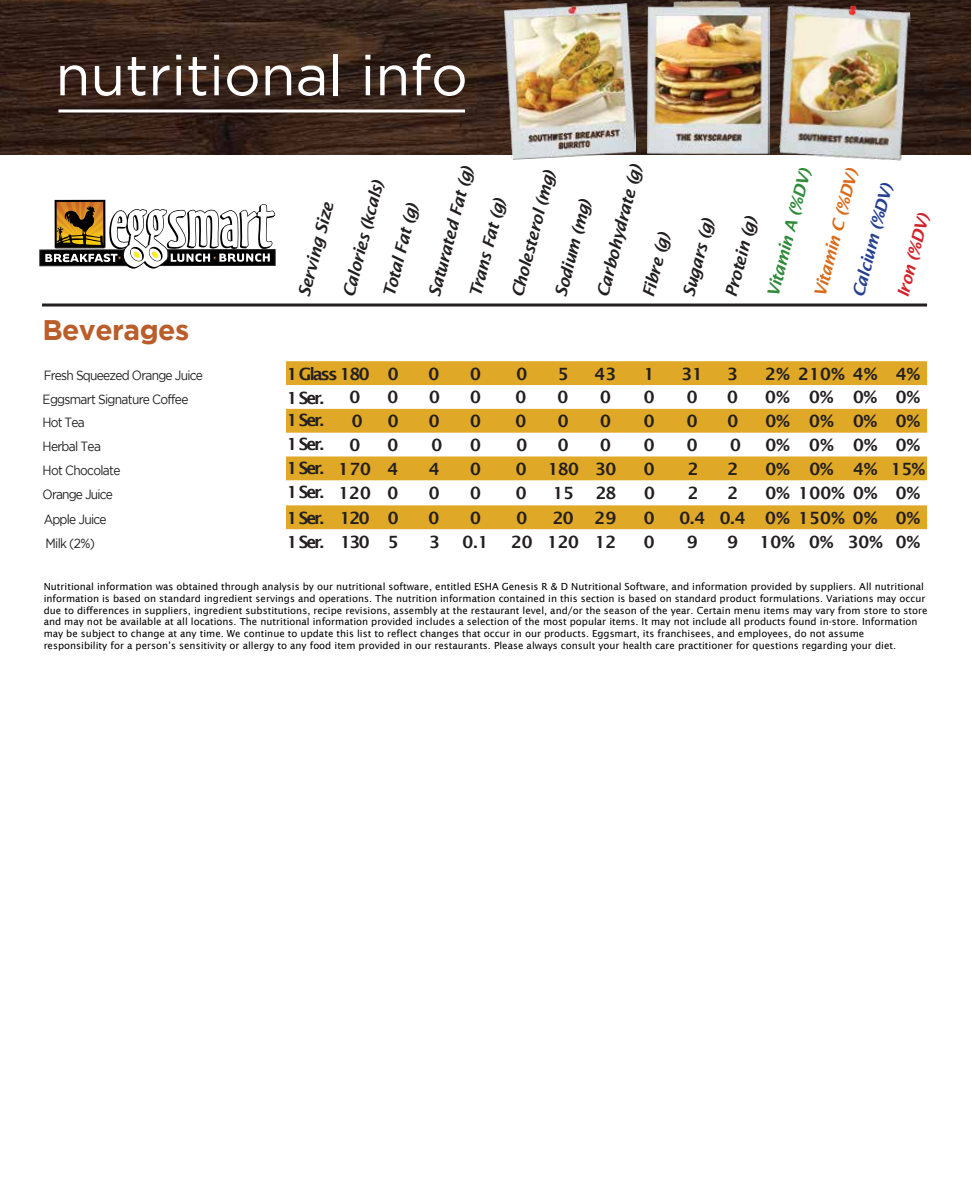
<style>
.page{position:relative;width:972px;height:1188px;background:#fff}
.page>*{position:absolute;margin:0;border:0;box-sizing:border-box;transform-origin:0 0}
.t1{font:56.7px "Gotham";color:#fff}
.t2{font:700 28.2px "Gotham";letter-spacing:-.02em;color:#b95e2b}
.t3{font:600 16.95px/24px "Lucida Sans";letter-spacing:-.065em;color:#231f20;text-align:justify}
.t4{font:600 16.95px "Lucida Sans";letter-spacing:-.125em;color:#231f20}
.t5{font:italic 600 16.5px "Lucida Sans";color:#231f20}
.t6{font:italic 600 16.5px "Lucida Sans";color:#2f8a39}
.t7{font:italic 600 16.5px "Lucida Sans";color:#d86c1c}
.t8{font:italic 600 16.5px "Lucida Sans";color:#25408f}
.t9{font:italic 600 16.5px "Lucida Sans";color:#d2232a}
.t10{font:13.35px/23.7px "Gotham";letter-spacing:-.06em;color:#231f20;scale:.9 1}
.t11{font:9.75px/11.7px "Lucida Sans";color:#000}
</style>
<div class="page">
<img style="left:0;top:0;width:970px;height:155px">
<hr style="left:42px;top:304px;width:885px;height:3px;background:#231f20">
<svg style="left:40px;top:200px;width:235px;height:69px"></svg>
<img style="left:505px;top:3px;width:130px;height:156px">
<img style="left:770px;top:0;width:150px;height:161px">
<img style="left:848px;top:4px;width:32px;height:24px">
<img style="left:647px;top:2px;width:123px;height:153px">
<hr style="left:58px;top:110px;width:407px;height:2px;background:#fff">
<svg style="left:286px;top:361px;width:641px;height:119px;fill:#dfa826"></svg>
<div style="left:286px;top:505px;width:641px;height:24px;background:#dfa826"></div>
<h1 class="t1" style="left:55px;top:44px;width:414px">nutritional info</h1>
<h2 class="t2" style="left:42px;top:314px;width:148px">Beverages</h2>
<h3 class="t5" style="left:294px;top:294px;width:99px;rotate:-75deg">Serving Size</h3>
<h3 class="t5" style="left:593px;top:294px;width:138px;rotate:-75deg">Carbohydrate (g)</h3>
<h3 class="t5" style="left:424px;top:294px;width:136px;rotate:-75deg">Saturated Fat (g)</h3>
<h3 class="t5" style="left:507px;top:294px;width:132px;rotate:-75deg">Cholesterol (mg)</h3>
<h3 class="t5" style="left:338px;top:294px;width:122px;rotate:-75deg">Calories (kcals)</h3>
<h3 class="t5" style="left:465px;top:294px;width:103px;rotate:-75deg">Trans Fat (g)</h3>
<h3 class="t5" style="left:551px;top:294px;width:102px;rotate:-75deg">Sodium (mg)</h3>
<h3 class="t5" style="left:379px;top:294px;width:97px;rotate:-75deg">Total Fat (g)</h3>
<h3 class="t5" style="left:638px;top:294px;width:67px;rotate:-75deg">Fibre (g)</h3>
<h3 class="t6" style="left:763px;top:294px;width:134px;rotate:-75deg">Vitamin A (%DV)</h3>
<h3 class="t7" style="left:810px;top:294px;width:133px;rotate:-75deg">Vitamin C (%DV)</h3>
<h3 class="t8" style="left:848px;top:294px;width:119px;rotate:-75deg">Calcium (%DV)</h3>
<h3 class="t9" style="left:893px;top:294px;width:87px;rotate:-75deg">Iron (%DV)</h3>
<h3 class="t5" style="left:679px;top:294px;width:82px;rotate:-75deg">Sugars (g)</h3>
<h3 class="t5" style="left:721px;top:294px;width:84px;rotate:-75deg">Protein (g)</h3>
<h3 class="t10" style="left:43px;top:363px;width:180px">Fresh Squeezed Orange Juice<br>Eggsmart Signature Coffee<br>Hot Tea<br>Herbal Tea<br>Hot Chocolate<br>Orange Juice</h3>
<h3 class="t4" style="left:287px;top:364px;width:113px">1 Glass 180 0</h3>
<h3 class="t3" style="left:429px;top:362px;width:12px">0</h3>
<h3 class="t3" style="left:470px;top:362px;width:12px">0</h3>
<h3 class="t3" style="left:516px;top:362px;width:12px">0</h3>
<h3 class="t3" style="left:558px;top:362px;width:12px">5</h3>
<h3 class="t3" style="left:595px;top:362px;width:23px">43</h3>
<h3 class="t3" style="left:644px;top:362px;width:12px">1</h3>
<h3 class="t3" style="left:681px;top:362px;width:23px">31</h3>
<h3 class="t3" style="left:727px;top:362px;width:12px">3</h3>
<h3 class="t3" style="left:765px;top:362px;width:156px">2% 210% 4% 4%</h3>
<h3 class="t3" style="left:349px;top:385px;width:12px">0</h3>
<h3 class="t3" style="left:388px;top:385px;width:12px">0</h3>
<h3 class="t3" style="left:429px;top:385px;width:12px">0</h3>
<h3 class="t3" style="left:470px;top:385px;width:12px">0</h3>
<h3 class="t3" style="left:516px;top:385px;width:12px">0</h3>
<h3 class="t3" style="left:558px;top:385px;width:12px">0</h3>
<h3 class="t3" style="left:600px;top:385px;width:12px">0</h3>
<h3 class="t3" style="left:644px;top:385px;width:12px">0</h3>
<h3 class="t3" style="left:687px;top:385px;width:12px">0</h3>
<h3 class="t3" style="left:727px;top:385px;width:12px">0</h3>
<h3 class="t3" style="left:765px;top:385px;width:156px">0% 0% 0% 0%</h3>
<h3 class="t3" style="left:352px;top:409px;width:12px">0</h3>
<h3 class="t3" style="left:388px;top:409px;width:12px">0</h3>
<h3 class="t3" style="left:429px;top:409px;width:12px">0</h3>
<h3 class="t3" style="left:470px;top:409px;width:12px">0</h3>
<h3 class="t3" style="left:515px;top:409px;width:12px">0</h3>
<h3 class="t3" style="left:558px;top:409px;width:12px">0</h3>
<h3 class="t3" style="left:600px;top:409px;width:12px">0</h3>
<h3 class="t3" style="left:644px;top:409px;width:12px">0</h3>
<h3 class="t3" style="left:687px;top:409px;width:12px">0</h3>
<h3 class="t3" style="left:727px;top:409px;width:12px">0</h3>
<h3 class="t3" style="left:765px;top:409px;width:156px">0% 0% 0% 0%</h3>
<h3 class="t3" style="left:350px;top:433px;width:12px">0</h3>
<h3 class="t3" style="left:388px;top:433px;width:12px">0</h3>
<h3 class="t3" style="left:431px;top:433px;width:12px">0</h3>
<h3 class="t3" style="left:470px;top:433px;width:12px">0</h3>
<h3 class="t3" style="left:517px;top:433px;width:12px">0</h3>
<h3 class="t3" style="left:558px;top:433px;width:12px">0</h3>
<h3 class="t3" style="left:600px;top:433px;width:12px">0</h3>
<h3 class="t3" style="left:644px;top:433px;width:12px">0</h3>
<h3 class="t3" style="left:687px;top:433px;width:12px">0</h3>
<h3 class="t3" style="left:730px;top:433px;width:12px">0</h3>
<h3 class="t3" style="left:765px;top:433px;width:156px">0% 0% 0% 0%</h3>
<h3 class="t3" style="left:338px;top:457px;width:62px">170 4</h3>
<h3 class="t3" style="left:429px;top:457px;width:12px">4</h3>
<h3 class="t3" style="left:470px;top:457px;width:12px">0</h3>
<h3 class="t3" style="left:516px;top:457px;width:12px">0</h3>
<h3 class="t3" style="left:548px;top:457px;width:70px">180 30</h3>
<h3 class="t3" style="left:644px;top:457px;width:12px">0</h3>
<h3 class="t3" style="left:688px;top:457px;width:12px">2</h3>
<h3 class="t3" style="left:727px;top:457px;width:12px">2</h3>
<h3 class="t3" style="left:765px;top:457px;width:161px">0% 0% 4% 15%</h3>
<h3 class="t3" style="left:338px;top:481px;width:62px">120 0</h3>
<h3 class="t3" style="left:429px;top:481px;width:12px">0</h3>
<h3 class="t3" style="left:470px;top:481px;width:12px">0</h3>
<h3 class="t3" style="left:516px;top:481px;width:12px">0</h3>
<h3 class="t3" style="left:553px;top:481px;width:23px">15</h3>
<h3 class="t3" style="left:596px;top:481px;width:22px">28</h3>
<h3 class="t3" style="left:644px;top:481px;width:12px">0</h3>
<h3 class="t3" style="left:688px;top:481px;width:12px">2</h3>
<h3 class="t3" style="left:727px;top:481px;width:12px">2</h3>
<h3 class="t3" style="left:765px;top:481px;width:156px">0% 100% 0% 0%</h3>
<h3 class="t3" style="left:287px;top:386px;width:39px">1 Ser.</h3>
<h3 class="t3" style="left:287px;top:408px;width:39px">1 Ser.<br>1 Ser.<br>1 Ser.<br>1 Ser.</h3>
<h3 class="t10" style="left:44px;top:507px;width:71px">Apple Juice<br>Milk (2%)</h3>
<h3 class="t3" style="left:287px;top:506px;width:39px">1 Ser.<br>1 Ser.</h3>
<h3 class="t3" style="left:340px;top:506px;width:60px">120 0</h3>
<h3 class="t3" style="left:429px;top:506px;width:12px">0</h3>
<h3 class="t3" style="left:470px;top:506px;width:12px">0</h3>
<h3 class="t3" style="left:516px;top:506px;width:12px">0</h3>
<h3 class="t3" style="left:553px;top:506px;width:65px">20 29</h3>
<h3 class="t3" style="left:644px;top:506px;width:12px">0</h3>
<h3 class="t3" style="left:679px;top:506px;width:242px">0.4 0.4 0% 150% 0% 0%</h3>
<h3 class="t3" style="left:340px;top:529px;width:60px">130 5</h3>
<h3 class="t3" style="left:429px;top:529px;width:12px">3</h3>
<h3 class="t3" style="left:463px;top:529px;width:28px">0.1</h3>
<h3 class="t3" style="left:511px;top:529px;width:107px">20 120 12</h3>
<h3 class="t3" style="left:644px;top:529px;width:12px">0</h3>
<h3 class="t3" style="left:687px;top:529px;width:12px">9</h3>
<h3 class="t3" style="left:727px;top:529px;width:12px">9</h3>
<h3 class="t3" style="left:759px;top:529px;width:162px">10% 0% 30% 0%</h3>
<p class="t11" style="left:44px;top:581px;width:885px">Nutritional information was obtained through analysis by our nutritional software, entitled ESHA Genesis R &amp; D Nutritional Software, and information provided by suppliers. All nutritional information is based on standard ingredient servings and operations. The nutrition information contained in this section is based on standard product formulations. Variations may occur due to differences in suppliers, ingredient substitutions, recipe revisions, assembly at the restaurant level, and/or the season of the year. Certain menu items may vary from store to store and may not be available at all locations. The nutritional information provided includes a selection of the most popular items. It may not include all products found in-store. Information may be subject to change at any time. We continue to update this list to reflect changes that occur in our products. Eggsmart, its franchisees, and employees, do not assume responsibility for a person’s sensitivity or allergy to any food item provided in our restaurants. Please always consult your health care practitioner for questions regarding your diet.</p>
</div>
